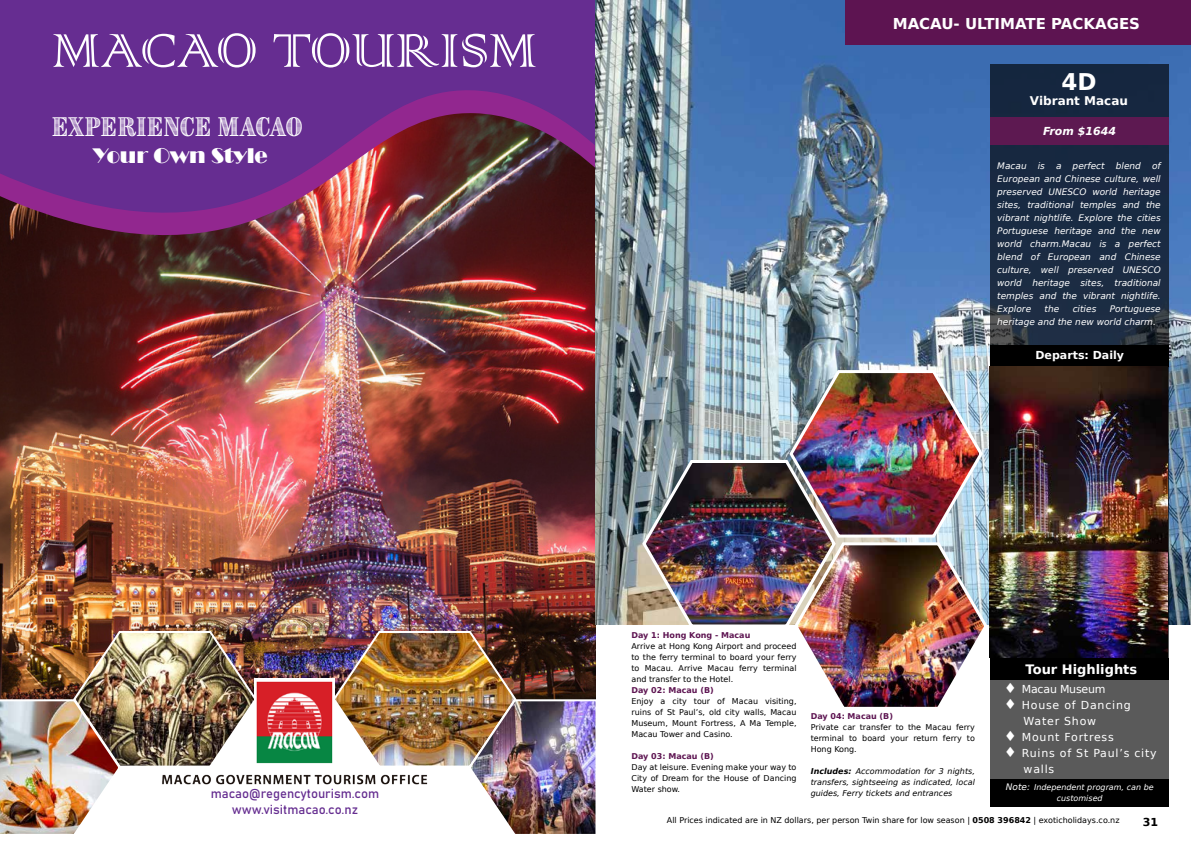
<style>
.page{position:relative;width:1191px;height:842px;background:#fff}
.page>*{position:absolute;margin:0;border:0;box-sizing:border-box;transform-origin:0 0}
.t1{font:62.8px "Colonna";color:#fff}
.t2{font:700 23px "DejaVu Sans";color:#fff}
.t3{font:22.9px "Brim Narrow Combined 1";color:#fff}
.t4{font:21.9px "Broadway";color:#fff}
.t5{font:700 15px "DejaVu Sans";color:#fff}
.t6{font:13px/15.6px "Bahnschrift 400 100";color:#652d90;text-align:center}
.t7{font:700 13px "DejaVu Sans";color:#fff}
.t8{font:700 12px "DejaVu Sans";color:#fff}
.t9{font:11px "DejaVu Sans";letter-spacing:.07em;color:#fff}
.t10{font:700 11px "DejaVu Sans";color:#fff}
.t11{font:11px "DejaVu Sans";letter-spacing:-.02em;color:#fff}
.t12{font:italic 700 11px "DejaVu Sans";color:#fff}
.t13{font:700 11px "DejaVu Sans";color:#000}
.t14{font:italic 9px/13px "DejaVu Sans";color:#fff;text-align:justify}
.t15{font:8px/11px "DejaVu Sans";color:#000;text-align:justify}
.t16{font:italic 8px/11px "DejaVu Sans";color:#000;text-align:justify}
.t17{font:700 8px "DejaVu Sans";color:#5d1451}
.t18{font:italic 8px/11px "DejaVu Sans";color:#fff;text-align:center}
.s1{font-weight:700}
.s2{font-size:14px}
.s3{font-size:9px}
</style>
<div class="page">
<img style="left:0;top:247px;width:595px;height:382px">
<img style="left:0;top:629px;width:153px;height:205px">
<img style="left:435px;top:629px;width:160px;height:205px">
<img style="left:0;top:225px;width:595px;height:22px">
<svg style="left:0;top:0;width:595px;height:225px;background:#6c2e7e"></svg>
<img style="left:148px;top:768px;width:292px;height:25px">
<img style="left:153px;top:585px;width:282px;height:181px">
<img style="left:595px;top:0;width:596px;height:624px">
<svg style="left:990px;top:65px;width:178px;height:714px;background:#2c3748"></svg>
<div style="left:990px;top:117px;width:178px;height:28px;background:#5d1951"></div>
<div style="left:990px;top:345px;width:178px;height:21px;background:#000"></div>
<div style="left:990px;top:658px;width:178px;height:21px;background:#000"></div>
<div style="left:990px;top:779px;width:178px;height:27px;background:#000"></div>
<div style="left:845px;top:0;width:346px;height:45px;background:#5d1451"></div>
<img style="left:640px;top:367px;width:349px;height:340px">
<img style="left:990px;top:366px;width:177px;height:292px">
<h1 class="t1" style="left:52px;top:9px;width:487px">MACAO TOURISM</h1>
<h3 class="t3" style="left:52px;top:111px;width:252px">EXPERIENCE MACAO</h3>
<h3 class="t4" style="left:92px;top:143px;width:177px">Your Own Style</h3>
<h3 class="t5" style="left:892px;top:11px;width:249px">MACAU- ULTIMATE PACKAGES</h3>
<h2 class="t2" style="left:1061px;top:63px;width:37px">4D</h2>
<h3 class="t8" style="left:1030px;top:91px;width:100px">Vibrant Macau</h3>
<h3 class="t12" style="left:1043px;top:122px;width:74px">From $1644</h3>
<p class="t14" style="left:997px;top:159px;width:165px">Macau is a perfect blend of European and Chinese culture, well preserved UNESCO world heritage sites, traditional temples and the vibrant nightlife. Explore the cities Portuguese heritage and the new world charm.Macau is a perfect blend of European and Chinese culture, well preserved UNESCO world heritage sites, traditional temples and the vibrant nightlife.<br>Explore</p>
<p class="t14" style="left:1044px;top:302px;width:16px">the</p>
<p class="t14" style="left:1072px;top:302px;width:25px">cities</p>
<p class="t14" style="left:997px;top:302px;width:165px;text-indent:112px">Portuguese heritage and the new world charm.</p>
<h3 class="t10" style="left:1035px;top:346px;width:90px">Departs: Daily</h3>
<h3 class="t6" style="left:211px;top:786px;width:170px">macao@regencytourism.com www.visitmacao.co.nz</h3>
<p class="t17" style="left:631px;top:629px;width:120px">Day 1: Hong Kong - Macau</p>
<p class="t15" style="left:631px;top:641px;width:166px">Arrive at Hong Kong Airport and proceed to the ferry terminal to board your ferry to Macau. Arrive Macau ferry terminal and transfer to the Hotel.</p>
<p class="t17" style="left:631px;top:684px;width:84px">Day 02: Macau (B)</p>
<p class="t15" style="left:631px;top:696px;width:166px">Enjoy a city tour of Macau visiting, ruins of St Paul’s, old city walls, Macau Museum, Mount Fortress, A Ma Temple, Macau Tower and Casino.</p>
<p class="t17" style="left:631px;top:750px;width:84px">Day 03: Macau (B)</p>
<p class="t15" style="left:631px;top:762px;width:166px">Day at leisure. Evening make your way to City of Dream for the House of Dancing Water show.</p>
<p class="t17" style="left:810px;top:709px;width:84px">Day 04: Macau (B)</p>
<p class="t15" style="left:810px;top:721px;width:166px">Private car transfer to the Macau ferry terminal to board your return ferry to Hong Kong.</p>
<p class="t16" style="left:810px;top:766px;width:166px"><span class="s1">Includes:</span> Accommodation for 3 nights, transfers, sightseeing as indicated, local guides, Ferry tickets and entrances</p>
<h3 class="t7" style="left:1025px;top:659px;width:113px">Tour Highlights</h3>
<h3 class="t11" style="left:1004px;top:680px;width:103px"><span class="s2">♦</span> Macau Museum</h3>
<h3 class="t9" style="left:1004px;top:696px;width:128px"><span class="s2">♦</span> House of Dancing</h3>
<h3 class="t9" style="left:1023px;top:712px;width:74px">Water Show</h3>
<h3 class="t9" style="left:1004px;top:728px;width:111px"><span class="s2">♦</span> Mount Fortress</h3>
<h3 class="t9" style="left:1004px;top:744px;width:154px"><span class="s2">♦</span> Ruins of St Paul’s city</h3>
<h3 class="t9" style="left:1023px;top:760px;width:32px">walls</h3>
<p class="t18" style="left:1006px;top:782px;width:149px"><span class="s3">Note:</span> Independent program, can be customised</p>
<p class="t15" style="left:667px;top:815px;width:454px">All Prices indicated are in NZ dollars, per person Twin share for low season | <span class="s1">0508 396842</span> | exoticholidays.co.nz</p>
<h3 class="t13" style="left:1142px;top:813px;width:17px">31</h3>
</div>
